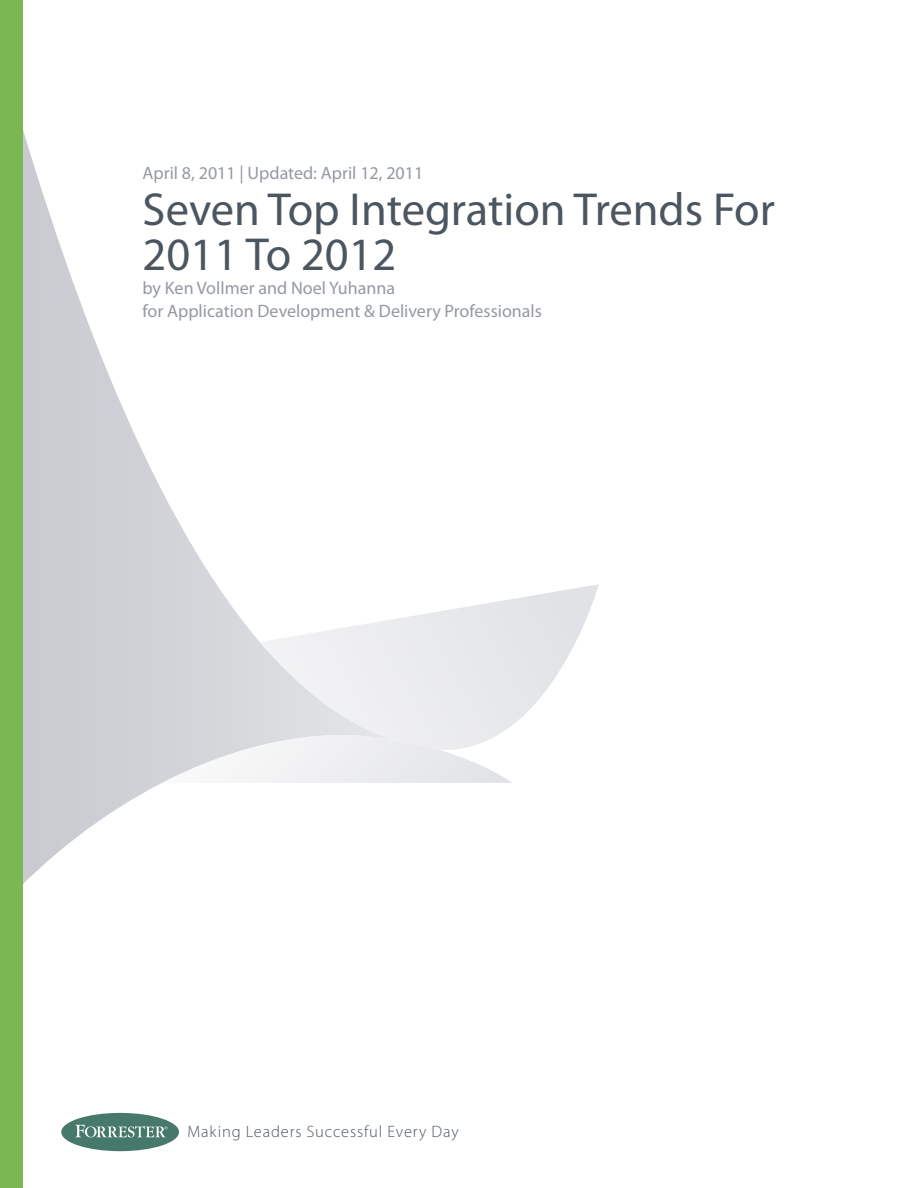
<style>
.page{position:relative;width:918px;height:1188px;background:#fff}
.page>*{position:absolute;margin:0;border:0;box-sizing:border-box;transform-origin:0 0}
.t1{font:46.5px/45px "Myriad Pro";color:#4c5660}
.t2{font:18px/22.5px "Myriad Pro";color:#949aa0}
.t3{font:300 16.5px "Myriad Pro";letter-spacing:.05em;color:#4c5660}
</style>
<div class="page">
<svg style="left:22px;top:50px;width:238px;height:858px"></svg>
<svg style="left:260px;top:584px;width:339px;height:151px"></svg>
<svg style="left:162px;top:735px;width:350px;height:48px"></svg>
<div style="left:0;top:0;width:22px;height:1188px;background:#7bb752"></div>
<div style="left:61px;top:1113px;width:118px;height:38px;background:#46796a;border-radius:50%"></div>
<svg style="left:75px;top:1125px;width:92px;height:12px"></svg>
<p class="t2" style="left:142px;top:162px;width:282px">April 8, 2011 | Updated: April 12, 2011</p>
<h1 class="t1" style="left:142px;top:188px;width:634px">Seven Top Integration Trends For<br>2011 To 2012</h1>
<p class="t2" style="left:142px;top:277px;width:401px">by Ken Vollmer and Noel Yuhanna<br>for Application Development &amp; Delivery Professionals</p>
<p class="t3" style="left:188px;top:1123px;width:273px">Making Leaders Successful Every Day</p>
</div>
